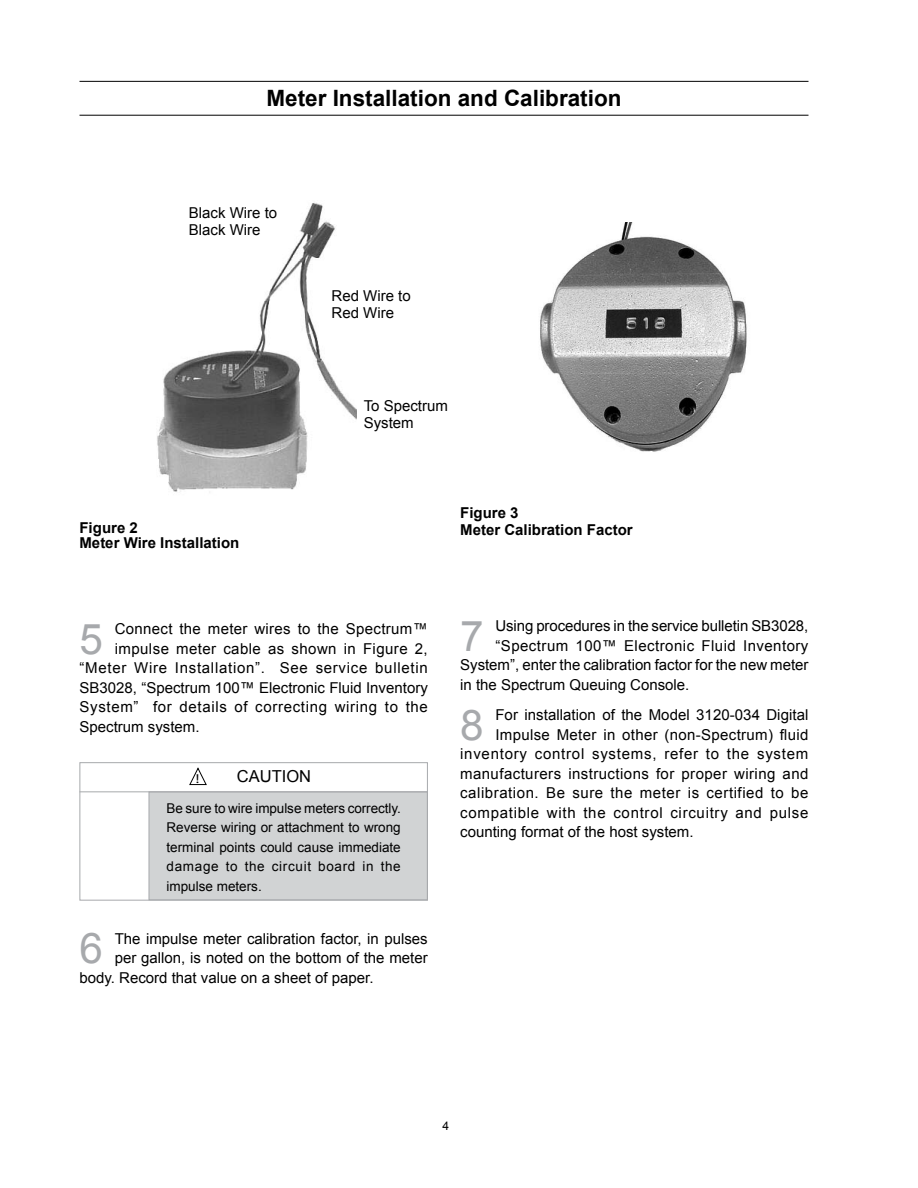
<style>
.page{position:relative;width:918px;height:1188px;background:#fff}
.page>*{position:absolute;margin:0;border:0;box-sizing:border-box;transform-origin:0 0}
.t1{font:42.3px "Arial";color:#a7a9ac}
.t2{font:700 22.5px "Arial";color:#000}
.t3{font:16.5px "Arial";color:#000}
.t4{font:15px/16.5px "Arial";letter-spacing:.005em;color:#000}
.t5{font:15px "Arial";letter-spacing:.05em;color:#000}
.t6{font:15px "Arial";letter-spacing:.03em;color:#000}
.t7{font:700 15px/15px "Arial";color:#000}
.t8{font:15px "Arial";letter-spacing:.035em;color:#000}
.t9{font:15px "Arial";letter-spacing:.045em;color:#000}
.t10{font:13.5px/19.5px "Arial";letter-spacing:.05em;color:#000;text-align:justify}
.t11{font:12.9px "Myriad Pro";color:#000;scale:1.2 1}
.t12{font:12px "Arial";color:#000}
</style>
<div class="page">
<img style="left:540px;top:222px;width:207px;height:230px">
<img style="left:157px;top:203px;width:199px;height:289px">
<svg style="left:189px;top:767px;width:18px;height:19px"></svg>
<div style="left:149px;top:791px;width:279px;height:109px;background:#d1d3d4;border:1px solid #a7a9ac"></div>
<div style="left:80px;top:762px;width:348px;height:139px;border:1px solid #a7a9ac"></div>
<hr style="left:80px;top:791px;width:348px;height:1px;background:#a7a9ac">
<hr style="left:80px;top:81px;width:728px;height:1px;background:#000">
<hr style="left:80px;top:115px;width:728px;height:1px;background:#000">
<h2 class="t2" style="left:266px;top:83px;width:357px">Meter Installation and Calibration</h2>
<p class="t4" style="left:189px;top:205px;width:90px">Black Wire to<br>Black Wire</p>
<p class="t4" style="left:332px;top:288px;width:81px">Red Wire to<br>Red Wire</p>
<p class="t4" style="left:364px;top:398px;width:86px">To Spectrum<br>System</p>
<p class="t7" style="left:80px;top:520px;width:161px">Figure 2<br>Meter Wire Installation</p>
<h1 class="t1" style="left:80px;top:611px;width:25px">5</h1>
<p class="t4" style="left:115px;top:621px;width:314px">Connect the meter wires to the Spectrum™</p>
<p class="t6" style="left:115px;top:639px;width:315px">impulse meter cable as shown in Figure 2,</p>
<p class="t5" style="left:80px;top:658px;width:350px">“Meter Wire Installation”. See service bulletin</p>
<p class="t4" style="left:80px;top:679px;width:350px">SB3028, “Spectrum 100™ Electronic Fluid Inventory</p>
<p class="t9" style="left:80px;top:697px;width:350px">System” for details of correcting wiring to the</p>
<p class="t4" style="left:80px;top:718px;width:122px">Spectrum system.</p>
<p class="t3" style="left:237px;top:766px;width:76px">CAUTION</p>
<p class="t11" style="left:196px;top:771px;width:4px">!</p>
<p class="t10" style="left:166px;top:798px;width:236px">Be sure to wire impulse meters correctly.<br>Reverse wiring or attachment to wrong terminal points could cause immediate damage to the circuit board in the impulse meters.</p>
<h1 class="t1" style="left:80px;top:921px;width:25px">6</h1>
<p class="t4" style="left:115px;top:930px;width:315px">The impulse meter calibration factor, in pulses</p>
<p class="t4" style="left:115px;top:950px;width:315px">per gallon, is noted on the bottom of the meter</p>
<p class="t4" style="left:79px;top:969px;width:296px">body. Record that value on a sheet of paper.</p>
<p class="t7" style="left:460px;top:505px;width:174px;line-height:16.5px">Figure 3<br>Meter Calibration Factor</p>
<h1 class="t1" style="left:460px;top:608px;width:25px">7</h1>
<p class="t4" style="left:495px;top:618px;width:314px">Using procedures in the service bulletin SB3028,</p>
<p class="t6" style="left:495px;top:636px;width:315px">“Spectrum 100™ Electronic Fluid Inventory</p>
<p class="t4" style="left:460px;top:657px;width:350px">System”, enter the calibration factor for the new meter</p>
<p class="t4" style="left:460px;top:677px;width:231px">in the Spectrum Queuing Console.</p>
<h1 class="t1" style="left:460px;top:697px;width:25px">8</h1>
<p class="t4" style="left:495px;top:707px;width:315px">For installation of the Model 3120-034 Digital</p>
<p class="t4" style="left:495px;top:726px;width:315px">Impulse Meter in other (non-Spectrum) fluid</p>
<p class="t5" style="left:460px;top:744px;width:350px">inventory control systems, refer to the system</p>
<p class="t6" style="left:460px;top:764px;width:350px">manufacturers instructions for proper wiring and</p>
<p class="t8" style="left:460px;top:783px;width:350px">calibration. Be sure the meter is certified to be</p>
<p class="t5" style="left:460px;top:803px;width:350px">compatible with the control circuitry and pulse</p>
<p class="t4" style="left:460px;top:824px;width:235px">counting format of the host system.</p>
<p class="t12" style="left:443px;top:1118px;width:8px">4</p>
</div>
